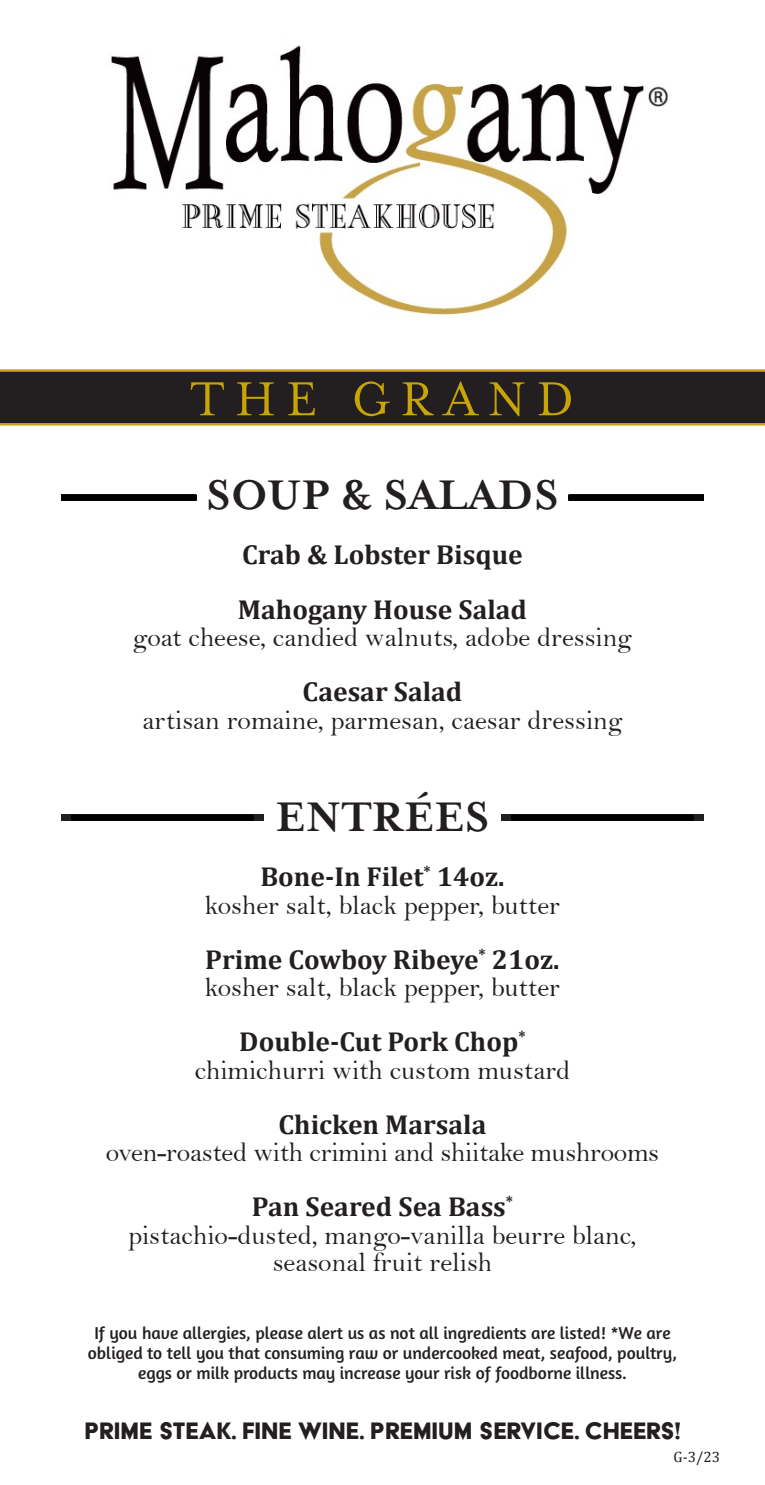
<style>
.page{position:relative;width:765px;height:1485px;background:#fff}
.page>*{position:absolute;margin:0;border:0;box-sizing:border-box;transform-origin:0 0}
.t1{font:54.75px "Mrs Eaves OT";letter-spacing:.2em;color:#c8a506}
.t2{font:700 47.5px "Mrs Eaves OT";color:#231f20}
.t3{font:27.5px "Bell";color:#231f20}
.t4{font:700 27.5px "Cambria";color:#231f20}
.t5{font:27.5px "Acier BAT Text Solid";color:#231f20}
.t6{font:17.5px "Amaranth";color:#231f20}
.t7{font:15px "Cambria";color:#231f20}
</style>
<div class="page">
<img style="left:111px;top:45px;width:557px;height:271px">
<svg style="left:0;top:369px;width:765px;height:57px;background:#342d20"></svg>
<div style="left:61px;top:495px;width:135px;height:6px;background:#000"></div>
<div style="left:569px;top:495px;width:135px;height:6px;background:#000"></div>
<svg style="left:61px;top:815px;width:203px;height:6px"></svg>
<div style="left:74px;top:815px;width:177px;height:6px;background:#000"></div>
<svg style="left:501px;top:815px;width:203px;height:6px"></svg>
<div style="left:514px;top:815px;width:177px;height:6px;background:#000"></div>
<p class="t1" style="left:190px;top:368px;width:386px">THE GRAND</p>
<p class="t2" style="left:206px;top:467px;width:354px">SOUP &amp; SALADS</p>
<p class="t4" style="left:242px;top:538px;width:282px">Crab &amp; Lobster Bisque</p>
<p class="t4" style="left:238px;top:593px;width:291px">Mahogany House Salad</p>
<p class="t3" style="left:133px;top:621px;width:501px">goat cheese, candied walnuts, adobe dressing</p>
<p class="t4" style="left:303px;top:675px;width:161px">Caesar Salad</p>
<p class="t3" style="left:142px;top:704px;width:482px">artisan romaine, parmesan, caesar dressing</p>
<p class="t2" style="left:275px;top:790px;width:216px">ENTRÉES</p>
<p class="t4" style="left:260px;top:860px;width:246px">Bone-In Filet<sup>*</sup> 14oz.</p>
<p class="t3" style="left:205px;top:889px;width:357px">kosher salt, black pepper, butter</p>
<p class="t4" style="left:205px;top:943px;width:356px">Prime Cowboy Ribeye<sup>*</sup> 21oz.</p>
<p class="t3" style="left:205px;top:971px;width:357px">kosher salt, black pepper, butter</p>
<p class="t4" style="left:239px;top:1025px;width:288px">Double-Cut Pork Chop<sup>*</sup></p>
<p class="t3" style="left:195px;top:1054px;width:377px">chimichurri with custom mustard</p>
<p class="t4" style="left:279px;top:1108px;width:209px">Chicken Marsala</p>
<p class="t3" style="left:106px;top:1136px;width:555px">oven-roasted with crimini and shiitake mushrooms</p>
<p class="t4" style="left:252px;top:1190px;width:263px">Pan Seared Sea Bass<sup>*</sup></p>
<p class="t3" style="left:128px;top:1219px;width:510px">pistachio-dusted, mango-vanilla beurre blanc,</p>
<p class="t3" style="left:273px;top:1246px;width:221px">seasonal fruit relish</p>
<p class="t6" style="left:94px;top:1323px;width:578px">If you have allergies, please alert us as not all ingredients are listed! *We are</p>
<p class="t6" style="left:88px;top:1343px;width:591px">obliged to tell you that consuming raw or undercooked meat, seafood, poultry,</p>
<p class="t6" style="left:138px;top:1363px;width:490px">eggs or milk products may increase your risk of foodborne illness.</p>
<p class="t5" style="left:84px;top:1416px;width:598px">PRIME STEAK. FINE WINE. PREMIUM SERVICE. CHEERS!</p>
<p class="t7" style="left:674px;top:1449px;width:48px">G-3/23</p>
</div>
